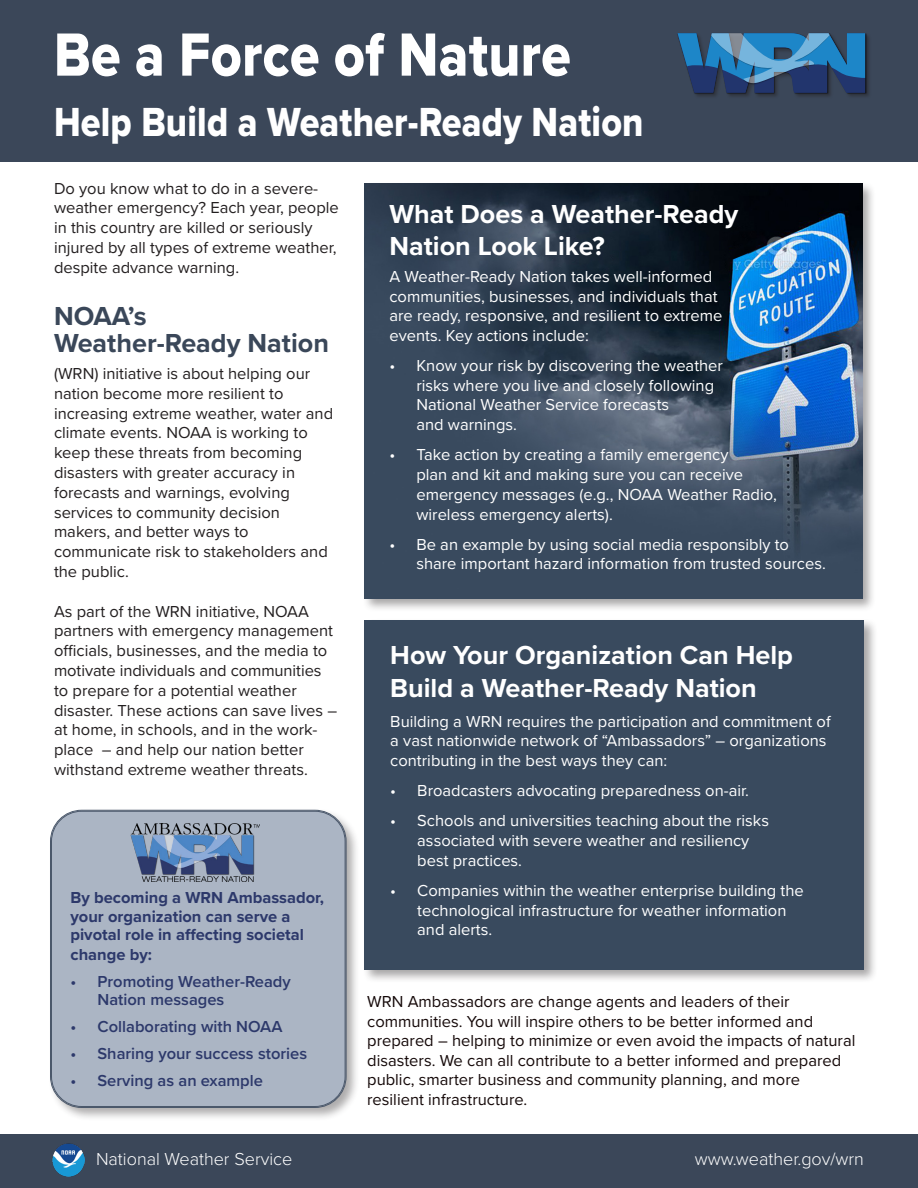
<style>
.page{position:relative;width:918px;height:1188px;background:#fff}
.page>*{position:absolute;margin:0;border:0;box-sizing:border-box;transform-origin:0 0}
.t1{font:63.15px "Proxima Nova Extrabld";letter-spacing:.005em;color:#fff;scale:.85 1}
.t2{font:42.15px "Proxima Nova Extrabld";letter-spacing:.005em;color:#fff;scale:.85 1}
.t3{font:700 27px/32.4px "Proxima Nova";color:#fff}
.t4{font:700 27px/27px "Proxima Nova";color:#3a4759}
.t5{font:300 18px "Proxima Nova";color:#fff}
.t6{font:16.5px/19.8px "Proxima Nova";color:#fff}
.t7{font:16.5px/19.8px "Proxima Nova";color:#231f20}
.t8{font:16.5px/19.5px "Proxima Nova";color:#150909}
.t9{font:600 16.5px/18px "Proxima Nova";color:#2d396b}
.t10{font:700 16.5px/19px "Proxima Nova";color:#2d396b}
</style>
<div class="page">
<div style="left:363px;top:618px;width:515px;height:366px;background:#231f20;opacity:.4"></div>
<div style="left:365px;top:620px;width:499px;height:349px;background:#394a5e"></div>
<div style="left:48px;top:808px;width:313px;height:314px;background:#231f20;opacity:.37"></div>
<div style="left:51px;top:811px;width:295px;height:296px;background:#abb5c4;border-radius:31px"></div>
<div style="left:51px;top:811px;width:294px;height:296px;border:1px solid #4b586b;border-radius:30px"></div>
<div style="left:0;top:0;width:918px;height:162px;background:#3b4759"></div>
<div style="left:0;top:1134px;width:918px;height:54px;background:#3b4759"></div>
<img style="left:53px;top:1144px;width:32px;height:32px">
<div style="left:362px;top:181px;width:514px;height:432px;background:#231f20;opacity:.4"></div>
<img style="left:364px;top:183px;width:498px;height:415px">
<img style="left:131px;top:823px;width:129px;height:59px">
<div style="left:678px;top:33px;width:194px;height:67px;background:#394454"></div>
<img style="left:677px;top:33px;width:190px;height:62px">
<svg style="left:678px;top:33px;width:187px;height:60px"></svg>
<p class="t1" style="left:54px;top:8px;width:609px">Be a Force of Nature</p>
<p class="t2" style="left:54px;top:90px;width:695px">Help Build a Weather-Ready Nation</p>
<p class="t7" style="left:54px;top:178px;width:286px">Do you know what to do in a severe&shy;weather emergency? Each year, people in this country are killed or seriously injured by all types of extreme weather, despite advance warning.</p>
<p class="t4" style="left:54px;top:302px;width:276px">NOAA’s<br>Weather-Ready Nation</p>
<p class="t7" style="left:54px;top:363px;width:281px">(WRN) initiative is about helping our nation become more resilient to increasing extreme weather, water and climate events. NOAA is working to keep these threats from becoming disasters with greater accuracy in</p>
<p class="t7" style="left:54px;top:482px;width:275px">forecasts and warnings, evolving services to community decision makers, and better ways to communicate risk to stakeholders and the public.</p>
<p class="t7" style="left:54px;top:601px;width:285px">As part of the WRN initiative, NOAA partners with emergency management officials, businesses, and the media to motivate individuals and communities to prepare for a potential weather disaster. These actions can save lives – at home, in schools, and in the work&shy;place – and help our nation better withstand extreme weather threats.</p>
<p class="t10" style="left:70px;top:887px;width:255px">By becoming a WRN Ambassador, your organization can serve a pivotal role in affecting societal change by:</p>
<p class="t9" style="left:98px;top:972px;width:195px;text-indent:-27px">• Promoting Weather-Ready<br>Nation messages</p>
<p class="t9" style="left:70px;top:1017px;width:213px">• Collaborating with NOAA</p>
<p class="t9" style="left:70px;top:1044px;width:238px">• Sharing your success stories</p>
<p class="t9" style="left:70px;top:1071px;width:194px">• Serving as an example</p>
<p class="t3" style="left:389px;top:197px;width:350px">What Does a Weather-Ready<br>Nation Look Like?</p>
<p class="t6" style="left:389px;top:266px;width:334px">A Weather-Ready Nation takes well-informed communities, businesses, and individuals that are ready, responsive, and resilient to extreme events. Key actions include:</p>
<p class="t6" style="left:416px;top:355px;width:308px;text-indent:-27px">• Know your risk by discovering the weather risks where you live and closely following National Weather Service forecasts<br>and warnings.</p>
<p class="t6" style="left:416px;top:444px;width:362px;text-indent:-27px">• Take action by creating a family emergency<br>plan and kit and making sure you can receive emergency messages (e.g., NOAA Weather Radio, wireless emergency alerts).</p>
<p class="t6" style="left:416px;top:534px;width:411px;text-indent:-27px">• Be an example by using social media responsibly to share important hazard information from trusted sources.</p>
<p class="t3" style="left:390px;top:638px;width:404px">How Your Organization Can Help<br>Build a Weather-Ready Nation</p>
<p class="t6" style="left:390px;top:711px;width:442px">Building a WRN requires the participation and commitment of a vast nationwide network of “Ambassadors” – organizations contributing in the best ways they can:</p>
<p class="t6" style="left:390px;top:780px;width:360px">• Broadcasters advocating preparedness on-air.</p>
<p class="t6" style="left:417px;top:810px;width:353px;text-indent:-27px">• Schools and universities teaching about the risks associated with severe weather and resiliency best practices.</p>
<p class="t6" style="left:417px;top:880px;width:388px;text-indent:-27px">• Companies within the weather enterprise building the technological infrastructure for weather information and alerts.</p>
<p class="t8" style="left:367px;top:991px;width:490px">WRN Ambassadors are change agents and leaders of their communities. You will inspire others to be better informed and prepared – helping to minimize or even avoid the impacts of natural disasters. We can all contribute to a better informed and prepared public, smarter business and community planning, and more resilient infrastructure.</p>
<p class="t5" style="left:96px;top:1146px;width:198px">National Weather Service</p>
<p class="t5" style="left:695px;top:1146px;width:171px">www.weather.gov/wrn</p>
</div>
